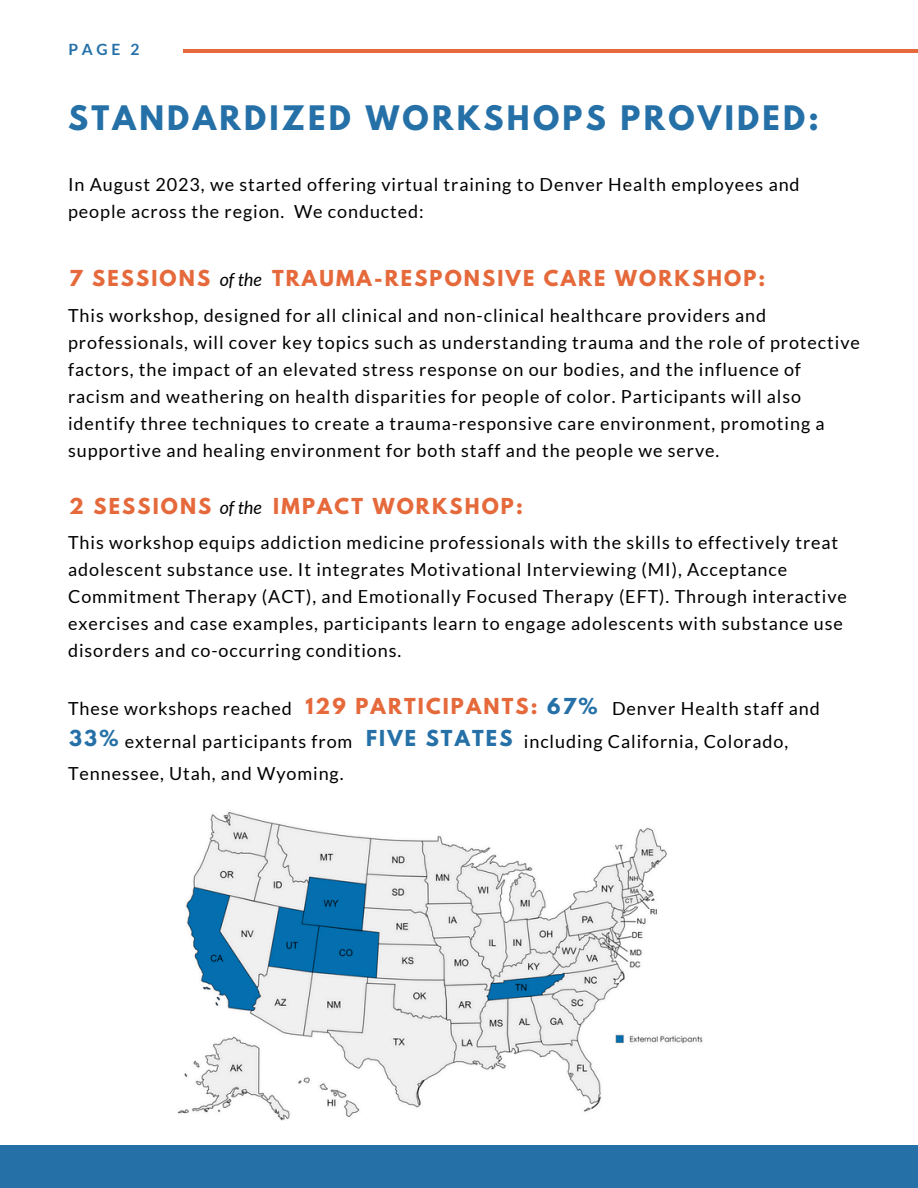
<style>
.page{position:relative;width:918px;height:1188px;background:#fff}
.page>*{position:absolute;margin:0;border:0;box-sizing:border-box;transform-origin:0 0}
.t1{font:700 29.85px "League Spartan";letter-spacing:.11em;color:#2470a7}
.t2{font:700 19.5px "League Spartan";letter-spacing:.11em;color:#e5693b}
.t3{font:700 19.5px "League Spartan";letter-spacing:.11em;color:#2470a7}
.t4{font:18px/27px "Lato";letter-spacing:.05em;color:#000}
.t5{font:italic 18px "Lato";color:#000}
.t6{font:700 15.6px "Lato";color:#2470a7}
.s1{font-family:"Lato";font-weight:400;font-style:italic;font-size:18px;color:#000}
.s2{color:#2470a7}
.s3{font-family:"League Spartan";font-weight:700;font-size:19.5px;color:#2470a7}
</style>
<div class="page">
<hr style="left:183px;top:49px;width:735px;height:4px;background:#e5693b">
<div style="left:0;top:1146px;width:918px;height:42px;background:#2470a7"></div>
<img style="left:177px;top:812px;width:526px;height:309px">
<h3 class="t6" style="left:69px;top:39px;width:72px">PAGE 2</h3>
<h1 class="t1" style="left:68px;top:103px;width:752px">STANDARDIZED WORKSHOPS PROVIDED:</h1>
<p class="t4" style="left:68px;top:171px;width:733px">In August 2023, we started offering virtual training to Denver Health employees and people across the region. We conducted:</p>
<h3 class="t2" style="left:69px;top:268px;width:142px">7 SESSIONS</h3>
<h3 class="t5" style="left:220px;top:268px;width:43px">of the</h3>
<h3 class="t2" style="left:272px;top:268px;width:495px">TRAUMA-RESPONSIVE CARE WORKSHOP:</h3>
<h2 class="t4" style="left:68px;top:301px;width:793px">This workshop, designed for all clinical and non-clinical healthcare providers and professionals, will cover key topics such as understanding trauma and the role of protective factors, the impact of an elevated stress response on our bodies, and the influence of racism and weathering on health disparities for people of color. Participants will also identify three techniques to create a trauma-responsive care environment, promoting a supportive and healing environment for both staff and the people we serve.</h2>
<h2 class="t2" style="left:69px;top:496px;width:194px">2 SESSIONS <span class="s1">of the</span></h2>
<h2 class="t2" style="left:273px;top:496px;width:251px">IMPACT WORKSHOP:</h2>
<h3 class="t4" style="left:68px;top:529px;width:780px">This workshop equips addiction medicine professionals with the skills to effectively treat adolescent substance use. It integrates Motivational Interviewing (MI), Acceptance Commitment Therapy (ACT), and Emotionally Focused Therapy (EFT). Through interactive exercises and case examples, participants learn to engage adolescents with substance use disorders and co-occurring conditions.</h3>
<h2 class="t2" style="left:305px;top:697px;width:294px">129 PARTICIPANTS: <span class="s2">67%</span></h2>
<h2 class="t3" style="left:366px;top:728px;width:148px">FIVE STATES</h2>
<h3 class="t4" style="left:68px;top:694px;width:225px">These workshops reached</h3>
<h3 class="t4" style="left:612px;top:694px;width:209px">Denver Health staff and</h3>
<h3 class="t4" style="left:69px;top:727px;width:285px"><span class="s3">33%</span> external participants from</h3>
<h3 class="t4" style="left:524px;top:727px;width:266px">including California, Colorado,</h3>
<h3 class="t4" style="left:68px;top:760px;width:277px">Tennessee, Utah, and Wyoming.</h3>
</div>
